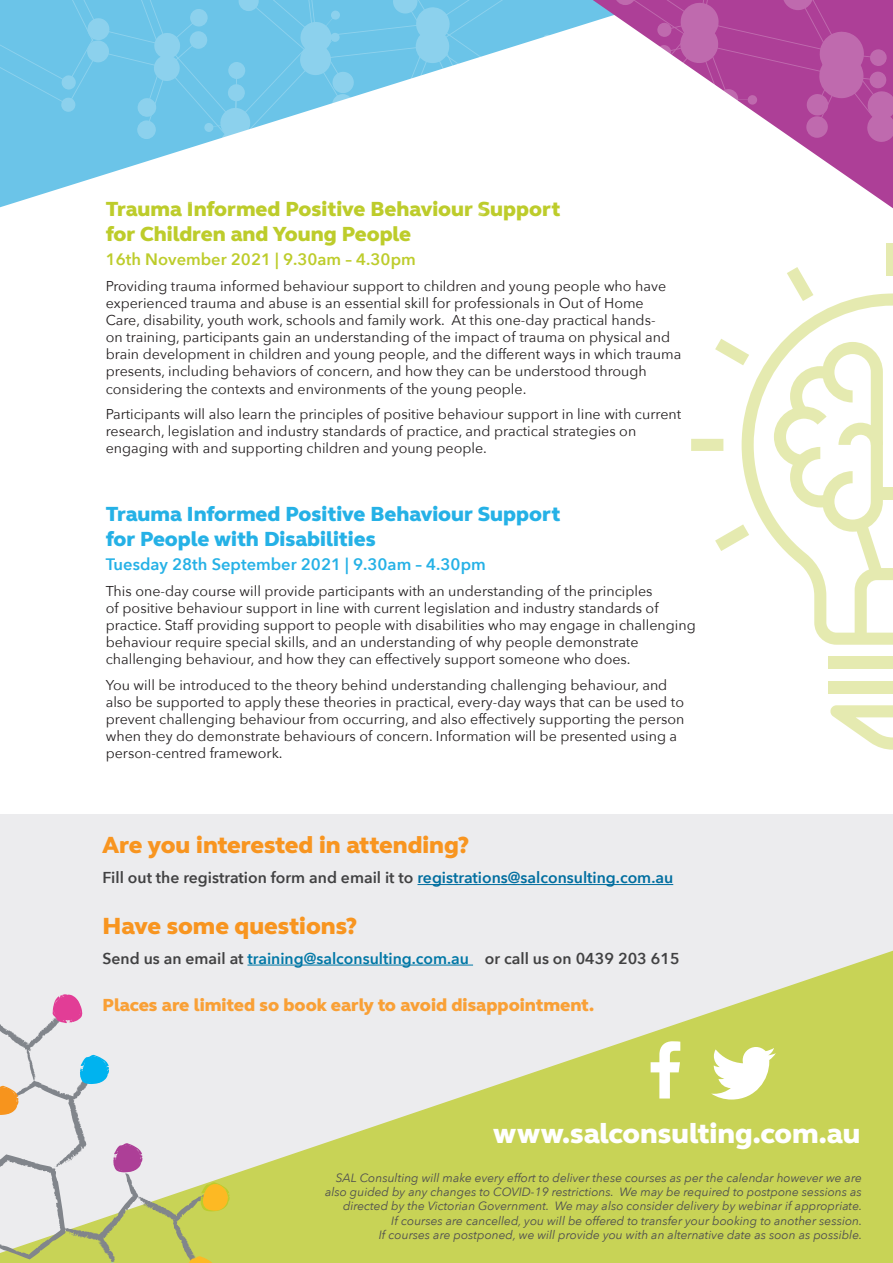
<style>
.page{position:relative;width:893px;height:1263px;background:#fff}
.page>*{position:absolute;margin:0;border:0;box-sizing:border-box;transform-origin:0 0}
.t1{font:800 28.5px "FS Elliot Pro";color:#fff}
.t2{font:800 24px "FS Elliot Pro";color:#f89520}
.t3{font:800 21px "FS Elliot Pro";color:#bdcc2b}
.t4{font:800 21px "FS Elliot Pro";color:#25b1e6}
.t5{font:800 18px "FS Elliot Pro";color:#f9a036}
.t6{font:600 16.5px "Avenir Next";color:#25b1e6}
.t7{font:600 16.5px "Avenir Next";color:#bdcc2b}
.t8{font:600 15.75px "Avenir Next";color:#414142}
.t9{font:14.25px/17.1px "Avenir Next";color:#231f20}
.t10{font:italic 12px "Avenir Next";color:#4d4d4f}
.s1{color:#006e9f}
.s2{color:#0077a6}
</style>
<div class="page">
<div style="left:0;top:815px;width:893px;height:448px;background:#ececee"></div>
<svg style="left:0;top:0;width:893px;height:209px"></svg>
<hr style="left:417px;top:884px;width:256px;height:1px;background:#006e9f">
<svg style="left:742px;top:293px;width:151px;height:352px"></svg>
<div style="left:828px;top:657px;width:65px;height:12px;background:#e5eab0"></div>
<div style="left:828px;top:681px;width:65px;height:12px;background:#e5eab0"></div>
<svg style="left:830px;top:705px;width:63px;height:45px"></svg>
<div style="left:887px;top:243px;width:6px;height:32px;background:#e5eab0"></div>
<svg style="left:787px;top:267px;width:26px;height:34px"></svg>
<svg style="left:715px;top:339px;width:34px;height:26px"></svg>
<div style="left:691px;top:439px;width:32px;height:12px;background:#e5eab0"></div>
<svg style="left:715px;top:524px;width:34px;height:27px"></svg>
<svg style="left:774px;top:342px;width:119px;height:297px"></svg>
<svg style="left:230px;top:951px;width:663px;height:312px;fill:#c8d356"></svg>
<svg style="left:711px;top:1047px;width:65px;height:52px;background:#e8edbb"></svg>
<svg style="left:651px;top:1041px;width:29px;height:57px;background:#e4e9ac"></svg>
<svg style="left:0;top:994px;width:230px;height:269px"></svg>
<p class="t3" style="left:106px;top:195px;width:456px">Trauma Informed Positive Behaviour Support</p>
<p class="t3" style="left:106px;top:220px;width:307px">for Children and Young People</p>
<p class="t7" style="left:106px;top:245px;width:312px">16th November 2021 | 9.30am – 4.30pm</p>
<p class="t9" style="left:106px;top:277px;width:577px">Providing trauma informed behaviour support to children and young people who have experienced trauma and abuse is an essential skill for professionals in Out of Home Care, disability, youth work, schools and family work. At this one-day practical hands-<br>on training, participants gain an understanding of the impact of trauma on physical and brain development in children and young people, and the different ways in which trauma presents, including behaviors of concern, and how they can be understood through considering the contexts and environments of the young people.</p>
<p class="t9" style="left:106px;top:405px;width:577px">Participants will also learn the principles of positive behaviour support in line with current research, legislation and industry standards of practice, and practical strategies on engaging with and supporting children and young people.</p>
<p class="t4" style="left:106px;top:500px;width:456px">Trauma Informed Positive Behaviour Support</p>
<p class="t4" style="left:106px;top:525px;width:271px">for People with Disabilities</p>
<p class="t6" style="left:106px;top:550px;width:382px">Tuesday 28th September 2021 | 9.30am – 4.30pm</p>
<p class="t9" style="left:106px;top:582px;width:591px">This one-day course will provide participants with an understanding of the principles<br>of positive behaviour support in line with current legislation and industry standards of practice. Staff providing support to people with disabilities who may engage in challenging behaviour require special skills, and an understanding of why people demonstrate challenging behaviour, and how they can effectively support someone who does.</p>
<p class="t9" style="left:106px;top:676px;width:580px">You will be introduced to the theory behind understanding challenging behaviour, and also be supported to apply these theories in practical, every-day ways that can be used to prevent challenging behaviour from occurring, and also effectively supporting the person when they do demonstrate behaviours of concern. Information will be presented using a person-centred framework.</p>
<p class="t2" style="left:103px;top:829px;width:368px">Are you interested in attending?</p>
<p class="t8" style="left:103px;top:864px;width:572px">Fill out the registration form and email it to <span class="s1">registrations@salconsulting.com.au</span></p>
<p class="t2" style="left:103px;top:909px;width:256px">Have some questions?</p>
<p class="t8" style="left:103px;top:945px;width:579px">Send us an email at <span class="s2">training@salconsulting.com.au</span> or call us on 0439 203 615</p>
<p class="t5" style="left:103px;top:993px;width:493px">Places are limited so book early to avoid disappointment.</p>
<p class="t1" style="left:493px;top:1114px;width:369px">www.salconsulting.com.au</p>
<p class="t10" style="left:336px;top:1167px;width:527px">SAL Consulting will make every effort to deliver these courses as per the calendar however we are</p>
<p class="t10" style="left:325px;top:1182px;width:538px">also guided by any changes to COVID-19 restrictions. We may be required to postpone sessions as</p>
<p class="t10" style="left:343px;top:1196px;width:521px">directed by the Victorian Government. We may also consider delivery by webinar if appropriate.</p>
<p class="t10" style="left:391px;top:1210px;width:472px">If courses are cancelled, you will be offered to transfer your booking to another session.</p>
<p class="t10" style="left:379px;top:1225px;width:485px">If courses are postponed, we will provide you with an alternative date as soon as possible.</p>
</div>
